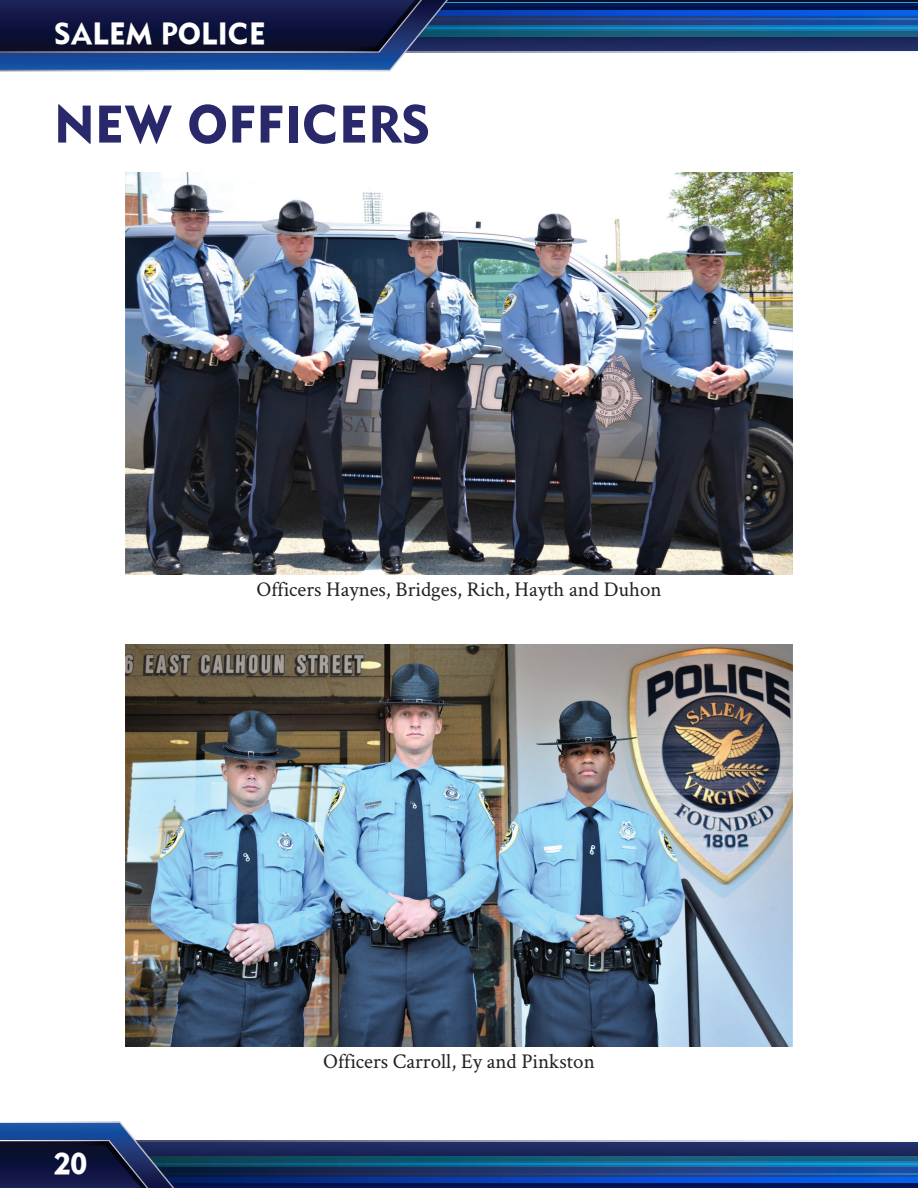
<style>
.page{position:relative;width:918px;height:1188px;background:#fff}
.page>*{position:absolute;margin:0;border:0;box-sizing:border-box;transform-origin:0 0}
.t1{font:52.5px "Metro Black LT Two";color:#28286b}
.t2{font:30px "Metro Black LT Two";color:#fff}
.t3{font:21px "Crimson Text";color:#231f20}
</style>
<div class="page">
<svg style="left:0;top:0;width:918px;height:71px;background:#3b5381"></svg>
<svg style="left:0;top:1121px;width:918px;height:67px"></svg>
<img style="left:125px;top:644px;width:668px;height:403px">
<img style="left:125px;top:172px;width:668px;height:403px">
<h2 class="t2" style="left:54px;top:14px;width:213px">SALEM POLICE</h2>
<h1 class="t1" style="left:54px;top:91px;width:378px">NEW OFFICERS</h1>
<p class="t3" style="left:256px;top:575px;width:407px">Officers Haynes, Bridges, Rich, Hayth and Duhon</p>
<h2 class="t2" style="left:54px;top:1144px;width:35px">20</h2>
<p class="t3" style="left:323px;top:1047px;width:273px">Officers Carroll, Ey and Pinkston</p>
</div>
